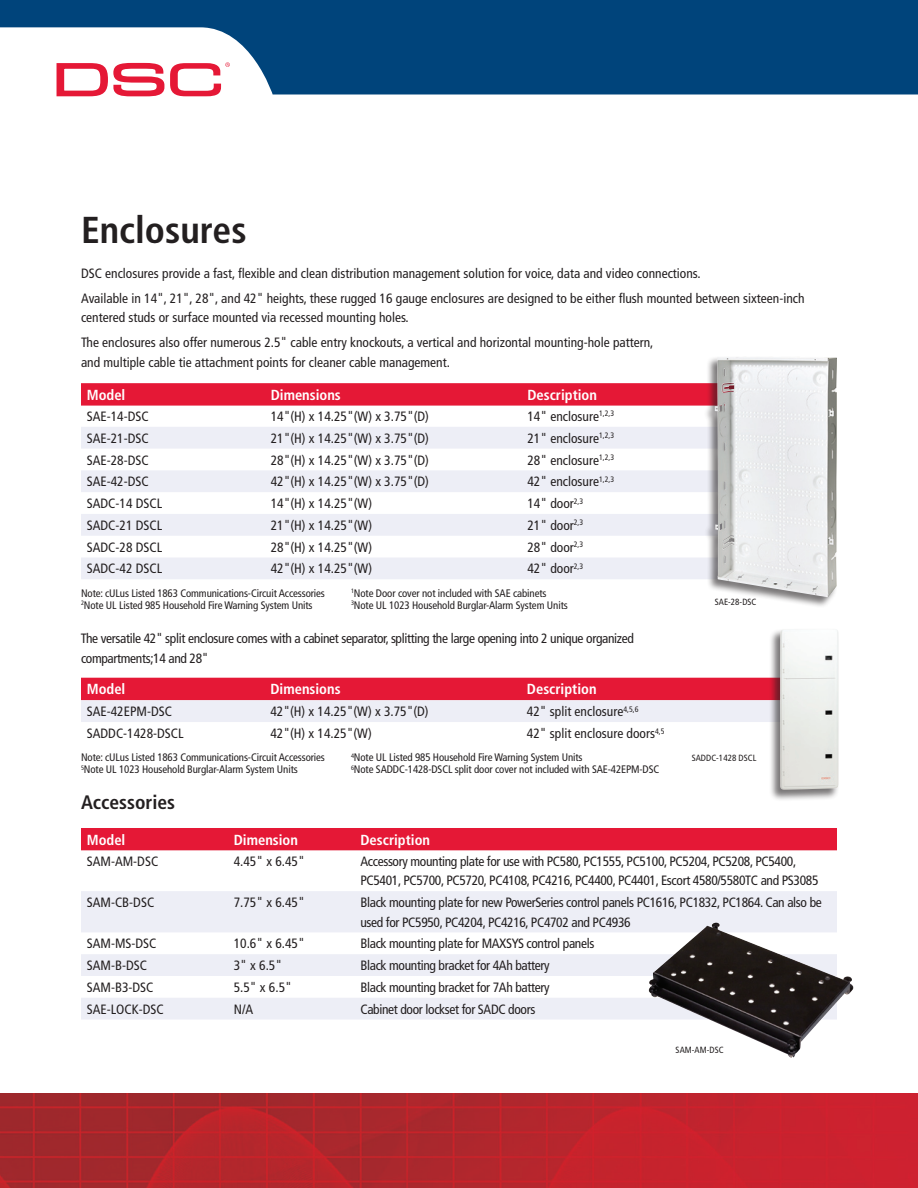
<style>
.page{position:relative;width:918px;height:1188px;background:#fff}
.page>*{position:absolute;margin:0;border:0;box-sizing:border-box;transform-origin:0 0}
.t1{font:700 condensed 37.5px "Frutiger";color:#231f20}
.t2{font:700 condensed 19.5px "Frutiger";color:#231f20}
.t3{font:700 condensed 14.55px "Frutiger";color:#fff}
.t4{font:condensed 13.5px/24.9px "Frutiger";color:#231f20}
.t5{font:condensed 13.5px/19.5px "Frutiger";letter-spacing:-.025em;color:#231f20}
.t6{font:condensed 10.8px "Frutiger";letter-spacing:-.01em;color:#231f20}
.t7{font:condensed 9px "Frutiger";letter-spacing:.005em;color:#231f20}
</style>
<div class="page">
<svg style="left:0;top:0;width:917px;height:94px;background:#235e8d"></svg>
<img style="left:0;top:1094px;width:918px;height:94px">
<svg style="left:55px;top:62px;width:175px;height:35px"></svg>
<svg style="left:917px;top:0;width:1px;height:94px"></svg>
<svg style="left:81px;top:383px;width:622px;height:23px;background:#e51d3b"></svg>
<svg style="left:81px;top:427px;width:622px;height:152px;fill:#edeef6"></svg>
<div style="left:81px;top:828px;width:756px;height:23px;background:#e51836"></div>
<svg style="left:81px;top:891px;width:756px;height:128px;fill:#edeef6"></svg>
<svg style="left:81px;top:678px;width:688px;height:44px;background:#e98295"></svg>
<div style="left:769px;top:628px;width:90px;height:199px;background:#231f20;opacity:.6"></div>
<img style="left:780px;top:629px;width:59px;height:161px">
<div style="left:703px;top:356px;width:141px;height:258px;background:#231f20;opacity:.6"></div>
<img style="left:715px;top:356px;width:122px;height:241px">
<img style="left:648px;top:923px;width:206px;height:135px">
<h1 class="t1" style="left:81px;top:208px;width:167px">Enclosures</h1>
<p class="t4" style="left:81px;top:261px;width:725px">DSC enclosures provide a fast, flexible and clean distribution management solution for voice, data and video connections.<br>Available in 14", 21", 28", and 42" heights, these rugged 16 gauge enclosures are designed to be either flush mounted between sixteen-inch</p>
<p class="t4" style="left:81px;top:305px;width:574px">centered studs or surface mounted via recessed mounting holes.<br>The enclosures also offer numerous 2.5" cable entry knockouts, a vertical and horizontal mounting-hole pattern,</p>
<p class="t4" style="left:81px;top:350px;width:371px">and multiple cable tie attachment points for cleaner cable management.</p>
<p class="t3" style="left:87px;top:386px;width:40px">Model</p>
<p class="t3" style="left:271px;top:386px;width:72px">Dimensions</p>
<p class="t3" style="left:527px;top:386px;width:71px">Description</p>
<p class="t4" style="left:87px;top:404px;width:63px">SAE-14-DSC</p>
<p class="t4" style="left:271px;top:404px;width:160px">14"(H) x 14.25"(W) x 3.75"(D)</p>
<p class="t4" style="left:527px;top:404px;width:88px">14" enclosure<sup>1,2,3</sup></p>
<p class="t4" style="left:87px;top:426px;width:63px">SAE-21-DSC</p>
<p class="t4" style="left:271px;top:426px;width:160px">21"(H) x 14.25"(W) x 3.75"(D)</p>
<p class="t4" style="left:527px;top:426px;width:88px">21" enclosure<sup>1,2,3</sup></p>
<p class="t4" style="left:87px;top:448px;width:63px">SAE-28-DSC</p>
<p class="t4" style="left:271px;top:448px;width:160px">28"(H) x 14.25"(W) x 3.75"(D)</p>
<p class="t4" style="left:527px;top:448px;width:88px">28" enclosure<sup>1,2,3</sup></p>
<p class="t4" style="left:87px;top:469px;width:63px">SAE-42-DSC</p>
<p class="t4" style="left:271px;top:469px;width:160px">42"(H) x 14.25"(W) x 3.75"(D)</p>
<p class="t4" style="left:527px;top:469px;width:88px">42" enclosure<sup>1,2,3</sup></p>
<p class="t4" style="left:87px;top:491px;width:77px">SADC-14 DSCL</p>
<p class="t4" style="left:271px;top:491px;width:103px">14"(H) x 14.25"(W)</p>
<p class="t4" style="left:527px;top:491px;width:57px">14" door<sup>2,3</sup></p>
<p class="t4" style="left:87px;top:513px;width:77px">SADC-21 DSCL</p>
<p class="t4" style="left:271px;top:513px;width:103px">21"(H) x 14.25"(W)</p>
<p class="t4" style="left:527px;top:513px;width:57px">21" door<sup>2,3</sup></p>
<p class="t4" style="left:87px;top:535px;width:77px">SADC-28 DSCL</p>
<p class="t4" style="left:271px;top:535px;width:103px">28"(H) x 14.25"(W)</p>
<p class="t4" style="left:527px;top:535px;width:57px">28" door<sup>2,3</sup></p>
<p class="t4" style="left:87px;top:556px;width:77px">SADC-42 DSCL</p>
<p class="t4" style="left:271px;top:556px;width:103px">42"(H) x 14.25"(W)</p>
<p class="t4" style="left:527px;top:556px;width:57px">42" door<sup>2,3</sup></p>
<p class="t6" style="left:81px;top:587px;width:245px">Note: cULus Listed 1863 Communications-Circuit Accessories</p>
<p class="t6" style="left:351px;top:587px;width:197px"><sup>1</sup>Note Door cover not included with SAE cabinets</p>
<p class="t6" style="left:81px;top:599px;width:233px"><sup>2</sup>Note UL Listed 985 Household Fire Warning System Units</p>
<p class="t6" style="left:351px;top:599px;width:218px"><sup>3</sup>Note UL 1023 Household Burglar-Alarm System Units</p>
<p class="t5" style="left:81px;top:629px;width:554px">The versatile 42" split enclosure comes with a cabinet separator, splitting the large opening into 2 unique organized compartments;14 and 28"</p>
<p class="t3" style="left:87px;top:681px;width:40px">Model</p>
<p class="t3" style="left:270px;top:681px;width:72px">Dimensions</p>
<p class="t3" style="left:527px;top:681px;width:71px">Description</p>
<p class="t4" style="left:87px;top:699px;width:87px">SAE-42EPM-DSC</p>
<p class="t4" style="left:270px;top:699px;width:160px">42"(H) x 14.25"(W) x 3.75"(D)</p>
<p class="t4" style="left:527px;top:699px;width:113px">42" split enclosure<sup>4,5,6</sup></p>
<p class="t4" style="left:87px;top:721px;width:98px">SADDC-1428-DSCL</p>
<p class="t4" style="left:270px;top:721px;width:103px">42"(H) x 14.25"(W)</p>
<p class="t4" style="left:527px;top:721px;width:139px">42" split enclosure doors<sup>4,5</sup></p>
<p class="t6" style="left:81px;top:751px;width:245px">Note: cULus Listed 1863 Communications-Circuit Accessories</p>
<p class="t6" style="left:351px;top:751px;width:233px"><sup>4</sup>Note UL Listed 985 Household Fire Warning System Units</p>
<p class="t6" style="left:81px;top:763px;width:218px"><sup>5</sup>Note UL 1023 Household Burglar-Alarm System Units</p>
<p class="t6" style="left:351px;top:763px;width:310px"><sup>6</sup>Note SADDC-1428-DSCL split door cover not included with SAE-42EPM-DSC</p>
<p class="t7" style="left:715px;top:596px;width:43px">SAE-28-DSC</p>
<p class="t7" style="left:692px;top:752px;width:66px">SADDC-1428 DSCL</p>
<h2 class="t2" style="left:81px;top:790px;width:96px">Accessories</h2>
<p class="t3" style="left:87px;top:831px;width:40px">Model</p>
<p class="t3" style="left:234px;top:831px;width:66px">Dimension</p>
<p class="t3" style="left:360px;top:831px;width:71px">Description</p>
<p class="t4" style="left:87px;top:849px;width:73px">SAM-AM-DSC</p>
<p class="t4" style="left:234px;top:849px;width:73px">4.45" x 6.45"</p>
<p class="t5" style="left:360px;top:851px;width:460px">Accessory mounting plate for use with PC580, PC1555, PC5100, PC5204, PC5208, PC5400,<br>PC5401, PC5700, PC5720, PC4108, PC4216, PC4400, PC4401, Escort 4580/5580TC and PS3085</p>
<p class="t4" style="left:87px;top:890px;width:69px">SAM-CB-DSC</p>
<p class="t4" style="left:234px;top:890px;width:73px">7.75" x 6.45"</p>
<p class="t5" style="left:360px;top:893px;width:463px">Black mounting plate for new PowerSeries control panels PC1616, PC1832, PC1864. Can also be used for PC5950, PC4204, PC4216, PC4702 and PC4936</p>
<p class="t4" style="left:87px;top:931px;width:71px">SAM-MS-DSC</p>
<p class="t4" style="left:234px;top:931px;width:73px">10.6" x 6.45"</p>
<p class="t5" style="left:360px;top:934px;width:235px">Black mounting plate for MAXSYS control panels</p>
<p class="t4" style="left:87px;top:953px;width:62px">SAM-B-DSC</p>
<p class="t4" style="left:234px;top:953px;width:50px">3" x 6.5"</p>
<p class="t5" style="left:360px;top:956px;width:191px">Black mounting bracket for 4Ah battery</p>
<p class="t4" style="left:87px;top:975px;width:68px">SAM-B3-DSC</p>
<p class="t4" style="left:234px;top:975px;width:60px">5.5" x 6.5"</p>
<p class="t5" style="left:360px;top:978px;width:191px">Black mounting bracket for 7Ah battery</p>
<p class="t4" style="left:87px;top:997px;width:78px">SAE-LOCK-DSC</p>
<p class="t4" style="left:234px;top:997px;width:21px">N/A</p>
<p class="t5" style="left:360px;top:999px;width:176px">Cabinet door lockset for SADC doors</p>
<p class="t7" style="left:676px;top:1045px;width:50px">SAM-AM-DSC</p>
</div>
